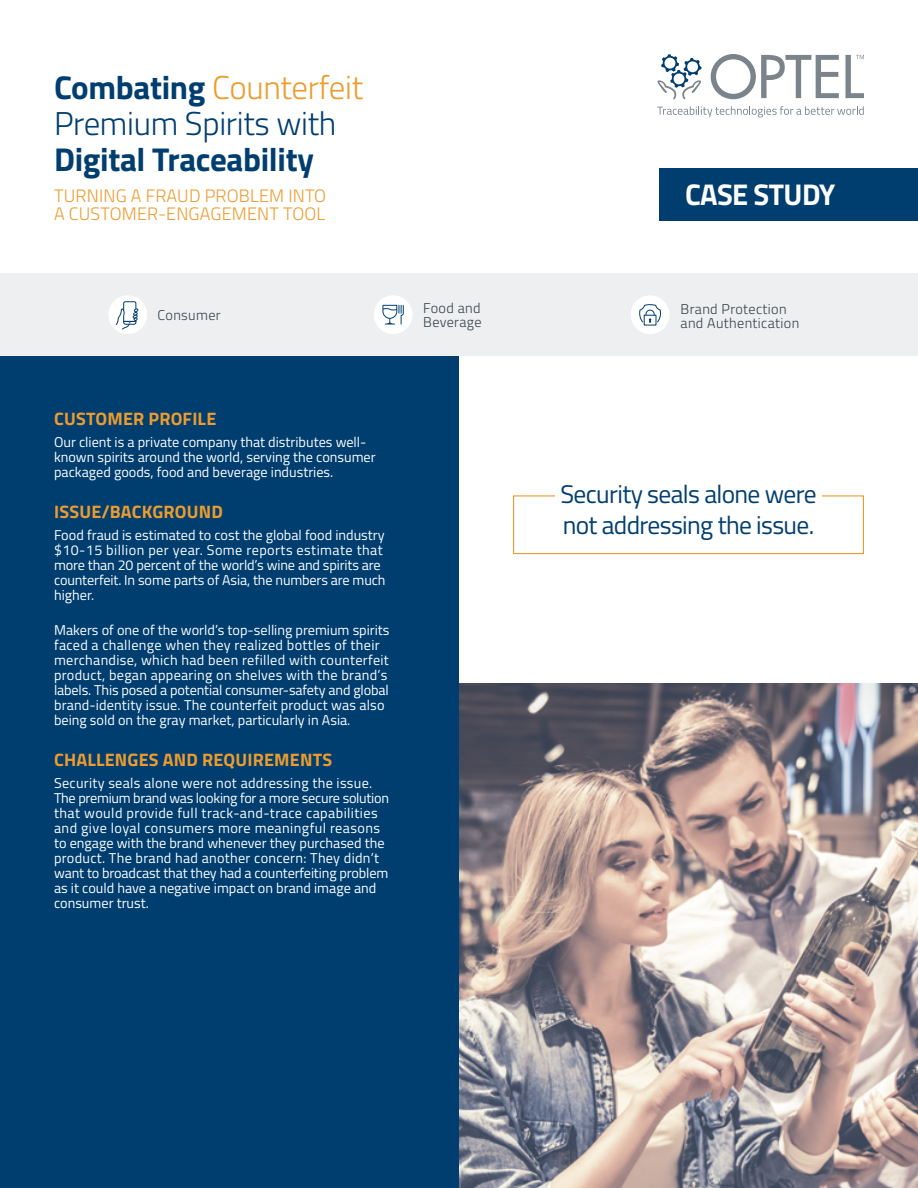
<style>
.page{position:relative;width:918px;height:1188px;background:#fff}
.page>*{position:absolute;margin:0;border:0;box-sizing:border-box;transform-origin:0 0}
.t1{font:300 33px/36px "Titillium";letter-spacing:-.01em;color:#003e6f}
.t2{font:700 33px "Titillium";letter-spacing:-.01em;color:#003e6f}
.t3{font:700 30px "Titillium";letter-spacing:-.02em;color:#fff}
.t4{font:25.5px/30.6px "Titillium";letter-spacing:-.025em;color:#003e6f}
.t5{font:700 18px "Titillium";letter-spacing:.01em;color:#ec9c2f}
.t6{font:300 18px/18px "Titillium";letter-spacing:.01em;color:#ec9c2f}
.t7{font:14.25px/15px "Titillium";color:#fdfeff}
.t8{font:300 14.25px/13.5px "Titillium";letter-spacing:.025em;color:#38404a}
.s1{font-weight:700}
.s2{color:#ec9c2f}
</style>
<div class="page">
<img style="left:459px;top:683px;width:459px;height:505px">
<div style="left:0;top:356px;width:459px;height:832px;background:#003e6f"></div>
<div style="left:0;top:273px;width:918px;height:83px;background:#edeff0"></div>
<div style="left:659px;top:168px;width:259px;height:52px;background:#003e6f"></div>
<svg style="left:657px;top:106px;width:207px;height:11px"></svg>
<svg style="left:711px;top:54px;width:128px;height:45px"></svg>
<svg style="left:657px;top:54px;width:45px;height:45px"></svg>
<svg style="left:845px;top:55px;width:19px;height:43px"></svg>
<div style="left:108px;top:295px;width:39px;height:39px;background:#fff;border-radius:50%"></div>
<svg style="left:115px;top:301px;width:24px;height:29px"></svg>
<div style="left:374px;top:295px;width:38px;height:39px;background:#fff;border-radius:50%"></div>
<svg style="left:382px;top:305px;width:22px;height:20px"></svg>
<div style="left:631px;top:295px;width:38px;height:39px;background:#fff;border-radius:50%"></div>
<svg style="left:639px;top:304px;width:22px;height:19px"></svg>
<div style="left:513px;top:495px;width:351px;height:59px;border:1px solid #ec9c2f"></div>
<div style="left:555px;top:484px;width:267px;height:16px;background:#fff"></div>
<h1 class="t1" style="left:54px;top:67px;width:311px"><span class="s1">Combating</span> <span class="s2">Counterfeit<br></span>Premium Spirits with</h1>
<h1 class="t2" style="left:54px;top:134px;width:261px">Digital Traceability</h1>
<p class="t6" style="left:54px;top:186px;width:274px">TURNING A FRAUD PROBLEM INTO<br>A CUSTOMER-ENGAGEMENT TOOL</p>
<h2 class="t3" style="left:685px;top:172px;width:152px">CASE STUDY</h2>
<p class="t8" style="left:423px;top:301px;width:60px">Food and<br>Beverage</p>
<p class="t8" style="left:158px;top:308px;width:65px">Consumer</p>
<p class="t8" style="left:681px;top:302px;width:120px">Brand Protection and Authentication</p>
<p class="t5" style="left:54px;top:405px;width:164px">CUSTOMER PROFILE</p>
<p class="t7" style="left:54px;top:434px;width:323px">Our client is a private company that distributes well&shy;known spirits around the world, serving the consumer packaged goods, food and beverage industries.</p>
<p class="t5" style="left:54px;top:498px;width:170px">ISSUE/BACKGROUND</p>
<p class="t7" style="left:54px;top:527px;width:333px">Food fraud is estimated to cost the global food industry $10-15 billion per year. Some reports estimate that more than 20 percent of the world’s wine and spirits are counterfeit. In some parts of Asia, the numbers are much higher.</p>
<p class="t7" style="left:54px;top:622px;width:337px">Makers of one of the world’s top-selling premium spirits faced a challenge when they realized bottles of their merchandise, which had been refilled with counterfeit product, began appearing on shelves with the brand’s labels. This posed a potential consumer-safety and global brand-identity issue. The counterfeit product was also being sold on the gray market, particularly in Asia.</p>
<p class="t5" style="left:54px;top:746px;width:279px">CHALLENGES AND REQUIREMENTS</p>
<p class="t7" style="left:54px;top:775px;width:336px">Security seals alone were not addressing the issue.<br>The premium brand was looking for a more secure solution that would provide full track-and-trace capabilities and give loyal consumers more meaningful reasons to engage with the brand whenever they purchased the product. The brand had another concern: They didn’t want to broadcast that they had a counterfeiting problem as it could have a negative impact on brand image and consumer trust.</p>
<h3 class="t4" style="left:560px;top:478px;width:258px">Security seals alone were not addressing the issue.</h3>
</div>
